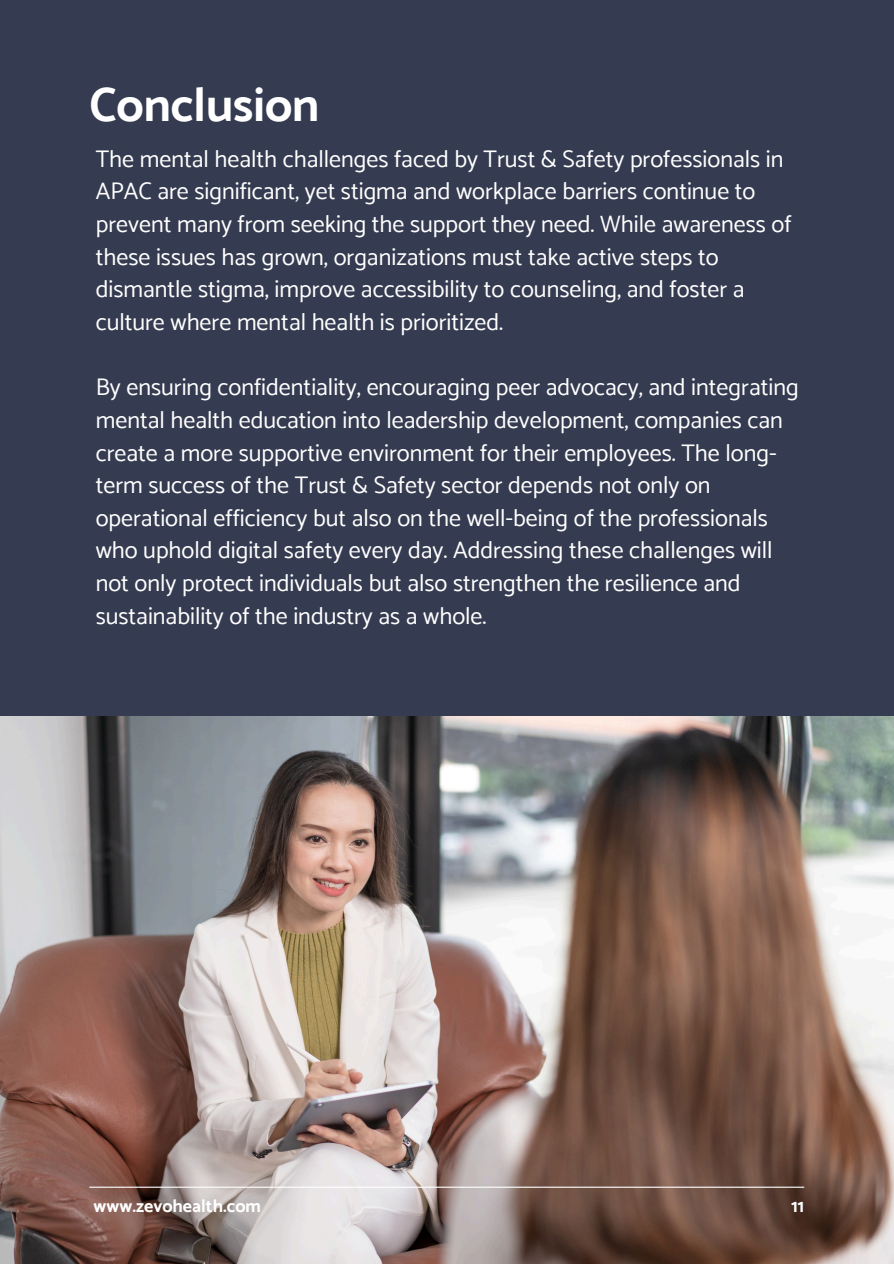
<style>
.page{position:relative;width:894px;height:1264px;background:#fff}
.page>*{position:absolute;margin:0;border:0;box-sizing:border-box;transform-origin:0 0}
.t1{font:700 48px "Catamaran";color:#fff}
.t2{font:24px/32.7px "Catamaran";color:#fff}
.t3{font:700 18px "Catamaran";color:#fff}
</style>
<div class="page">
<div style="left:0;top:0;width:893px;height:1263px;background:#353b50"></div>
<img style="left:0;top:716px;width:893px;height:547px">
<hr style="left:89px;top:1186px;width:715px;height:1px;background:#fff">
<h2 class="t1" style="left:89px;top:76px;width:231px">Conclusion</h2>
<p class="t2" style="left:96px;top:142px;width:697px">The mental health challenges faced by Trust &amp; Safety professionals in APAC are significant, yet stigma and workplace barriers continue to prevent many from seeking the support they need. While awareness of these issues has grown, organizations must take active steps to dismantle stigma, improve accessibility to counseling, and foster a culture where mental health is prioritized.</p>
<p class="t2" style="left:96px;top:370px;width:704px">By ensuring confidentiality, encouraging peer advocacy, and integrating mental health education into leadership development, companies can create a more supportive environment for their employees. The long&shy;term success of the Trust &amp; Safety sector depends not only on operational efficiency but also on the well-being of the professionals who uphold digital safety every day. Addressing these challenges will not only protect individuals but also strengthen the resilience and sustainability of the industry as a whole.</p>
<h1 class="t3" style="left:94px;top:1195px;width:169px">www.zevohealth.com</h1>
<h2 class="t3" style="left:790px;top:1195px;width:15px">11</h2>
</div>
